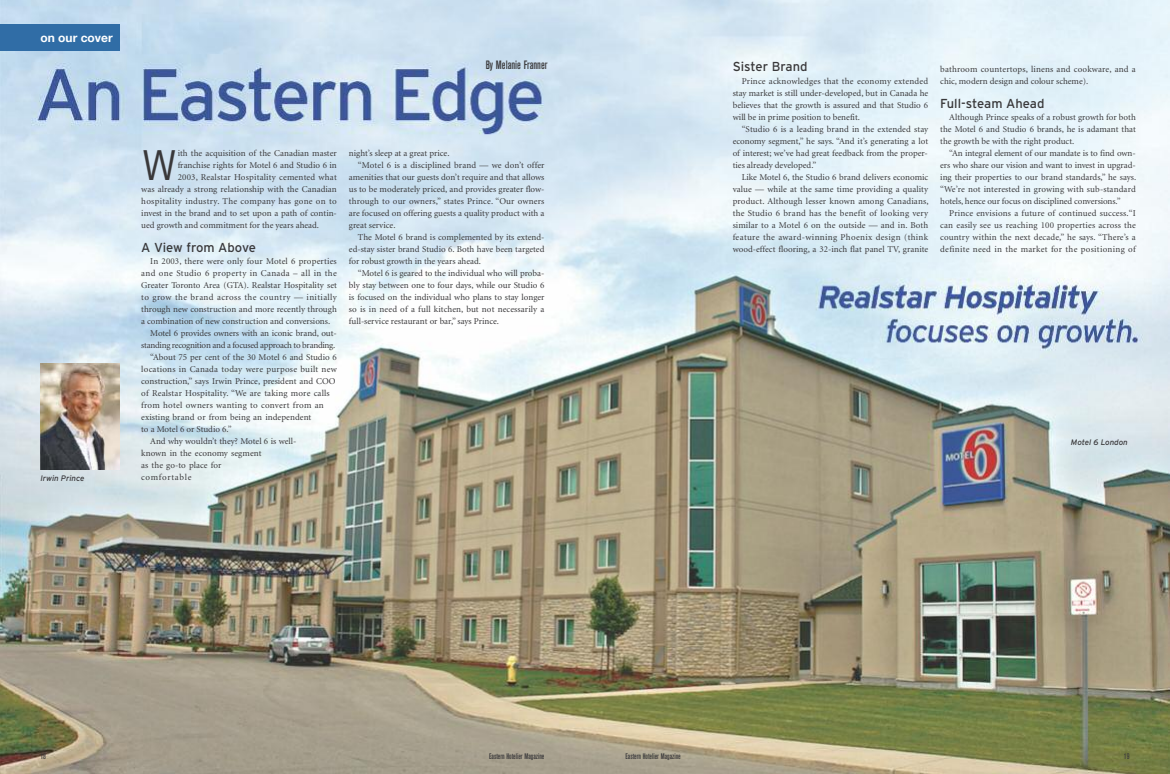
<style>
.page{position:relative;width:1170px;height:774px;background:#fff}
.page>*{position:absolute;margin:0;border:0;box-sizing:border-box;transform-origin:0 0}
.t1{font:300 42.6px "Interstate";color:#39383a}
.t2{font:13px "Interstate";color:#39383a}
.t3{font:500 condensed 12px "Akzidenz Grotesk BE";color:#39383a}
.t4{font:700 12px "Helvetica Neue";color:#fff}
.t5{font:9px/12px "Minion";color:#39383a;text-align:justify}
.t6{font:9px "Minion";letter-spacing:.02em;color:#39383a}
.t7{font:9px "Minion";letter-spacing:.025em;color:#39383a}
.t8{font:9px "Minion";letter-spacing:-.03em;color:#39383a}
.t9{font:9px "Minion";letter-spacing:.03em;color:#39383a}
.t10{font:9px "Minion";letter-spacing:.04em;color:#39383a}
.t11{font:9px "Minion";letter-spacing:.035em;color:#39383a}
.t12{font:9px "Minion";letter-spacing:.07em;color:#39383a}
.t13{font:500 condensed 8px "Akzidenz Grotesk BE";color:#39383a}
.t14{font:italic 8px "Interstate";color:#39383a}
</style>
<div class="page">
<img style="left:0;top:0;width:1170px;height:774px">
<div style="left:0;top:24px;width:120px;height:26px;background:#306da6"></div>
<img style="left:40px;top:364px;width:79px;height:105px">
<h3 class="t4" style="left:40px;top:30px;width:74px">on our cover</h3>
<p class="t14" style="left:40px;top:475px;width:45px">Irwin Prince</p>
<h1 class="t1" style="left:141px;top:150px;width:38px">W</h1>
<p class="t5" style="left:178px;top:148px;width:161px">ith the acquisition of the Canadian master</p>
<p class="t5" style="left:178px;top:160px;width:161px">franchise rights for Motel 6 and Studio 6 in</p>
<p class="t6" style="left:178px;top:174px;width:161px">2003, Realstar Hospitality cemented what</p>
<p class="t5" style="left:141px;top:184px;width:197px">was already a strong relationship with the Canadian</p>
<p class="t9" style="left:141px;top:198px;width:197px">hospitality industry. The company has gone on to</p>
<p class="t5" style="left:141px;top:208px;width:197px">invest in the brand and to set upon a path of contin-</p>
<p class="t5" style="left:141px;top:220px;width:179px">ued growth and commitment for the years ahead.</p>
<h2 class="t2" style="left:141px;top:243px;width:116px">A View from Above</h2>
<p class="t5" style="left:150px;top:256px;width:188px">In 2003, there were only four Motel 6 properties</p>
<p class="t11" style="left:141px;top:270px;width:197px">and one Studio 6 property in Canada – all in the</p>
<p class="t5" style="left:141px;top:280px;width:197px">Greater Toronto Area (GTA). Realstar Hospitality set</p>
<p class="t10" style="left:141px;top:294px;width:197px">to grow the brand across the country — initially</p>
<p class="t5" style="left:141px;top:304px;width:197px">through new construction and more recently through</p>
<p class="t5" style="left:141px;top:316px;width:190px">a combination of new construction and conversions.</p>
<p class="t5" style="left:150px;top:328px;width:188px">Motel 6 provides owners with an iconic brand, out-</p>
<p class="t8" style="left:141px;top:342px;width:196px">standing recognition and a focused approach to branding.</p>
<p class="t5" style="left:150px;top:352px;width:188px">“About 75 per cent of the 30 Motel 6 and Studio 6</p>
<p class="t7" style="left:141px;top:366px;width:197px">locations in Canada today were purpose built new</p>
<p class="t5" style="left:141px;top:376px;width:196px">construction,” says Irwin Prince, president and COO</p>
<p class="t6" style="left:141px;top:390px;width:190px">of Realstar Hospitality. “We are taking more calls</p>
<p class="t7" style="left:141px;top:402px;width:184px">from hotel owners wanting to convert from an</p>
<p class="t5" style="left:141px;top:412px;width:172px">existing brand or from being an independent</p>
<p class="t5" style="left:141px;top:424px;width:92px">to a Motel 6 or Studio 6.”</p>
<p class="t5" style="left:150px;top:436px;width:148px">And why wouldn’t they? Motel 6 is well-</p>
<p class="t5" style="left:141px;top:448px;width:122px">known in the economy segment</p>
<p class="t5" style="left:141px;top:460px;width:82px">as the go-to place for</p>
<p class="t12" style="left:141px;top:474px;width:52px">comfortable</p>
<h3 class="t3" style="left:486px;top:60px;width:63px">By Melanie Franner</h3>
<h2 class="t2" style="left:733px;top:62px;width:76px">Sister Brand</h2>
<p class="t5" style="left:733px;top:76px;width:197px;text-indent:9px">Prince acknowledges that the economy extended stay market is still under-developed, but in Canada he believes that the growth is assured and that Studio 6 will be in prime position to benefit.</p>
<p class="t5" style="left:733px;top:124px;width:197px;text-indent:9px">“Studio 6 is a leading brand in the extended stay economy segment,” he says. “And it’s generating a lot of interest; we’ve had great feedback from the proper&shy;ties already developed.”</p>
<p class="t5" style="left:733px;top:172px;width:197px;text-indent:9px">Like Motel 6, the Studio 6 brand delivers economic value — while at the same time providing a quality product. Although lesser known among Canadians, the Studio 6 brand has the benefit of looking very similar to a Motel 6 on the outside — and in. Both feature the award-winning Phoenix design (think wood-effect flooring, a 32-inch flat panel TV, granite</p>
<p class="t5" style="left:349px;top:148px;width:102px">night’s sleep at a great price.</p>
<p class="t5" style="left:358px;top:160px;width:188px">“Motel 6 is a disciplined brand — we don’t offer</p>
<p class="t5" style="left:349px;top:172px;width:197px">amenities that our guests don’t require and that allows</p>
<p class="t5" style="left:349px;top:184px;width:197px">us to be moderately priced, and provides greater flow-</p>
<p class="t5" style="left:349px;top:196px;width:197px">through to our owners,” states Prince. “Our owners</p>
<p class="t5" style="left:349px;top:208px;width:197px">are focused on offering guests a quality product with a</p>
<p class="t5" style="left:349px;top:220px;width:48px">great service.</p>
<p class="t5" style="left:358px;top:232px;width:188px">The Motel 6 brand is complemented by its extend-</p>
<p class="t5" style="left:349px;top:244px;width:197px">ed-stay sister brand Studio 6. Both have been targeted</p>
<p class="t5" style="left:349px;top:256px;width:134px">for robust growth in the years ahead.</p>
<p class="t5" style="left:358px;top:268px;width:188px">“Motel 6 is geared to the individual who will proba-</p>
<p class="t5" style="left:349px;top:280px;width:197px">bly stay between one to four days, while our Studio 6</p>
<p class="t5" style="left:349px;top:292px;width:197px">is focused on the individual who plans to stay longer</p>
<p class="t5" style="left:349px;top:304px;width:197px">so is in need of a full kitchen, but not necessarily a</p>
<p class="t5" style="left:349px;top:316px;width:152px">full-service restaurant or bar,” says Prince.</p>
<p class="t5" style="left:940px;top:64px;width:197px">bathroom countertops, linens and cookware, and a chic, modern design and colour scheme).</p>
<h2 class="t2" style="left:940px;top:99px;width:106px">Full-steam Ahead</h2>
<p class="t5" style="left:940px;top:112px;width:197px;text-indent:9px">Although Prince speaks of a robust growth for both the Motel 6 and Studio 6 brands, he is adamant that the growth be with the right product.</p>
<p class="t5" style="left:940px;top:148px;width:197px;text-indent:9px">“An integral element of our mandate is to find own&shy;ers who share our vision and want to invest in upgrad&shy;ing their properties to our brand standards,” he says. “We’re not interested in growing with sub-standard hotels, hence our focus on disciplined conversions.”</p>
<p class="t5" style="left:940px;top:208px;width:197px;text-indent:9px">Prince envisions a future of continued success.“I can easily see us reaching 100 properties across the country within the next decade,” he says. “There’s a definite need in the market for the positioning of</p>
<p class="t14" style="left:1071px;top:440px;width:58px">Motel 6 London</p>
<p class="t13" style="left:40px;top:753px;width:7px">18</p>
<p class="t13" style="left:489px;top:753px;width:57px">Eastern Hotelier Magazine</p>
<p class="t13" style="left:626px;top:753px;width:57px">Eastern Hotelier Magazine</p>
<p class="t13" style="left:1124px;top:753px;width:7px">19</p>
</div>
